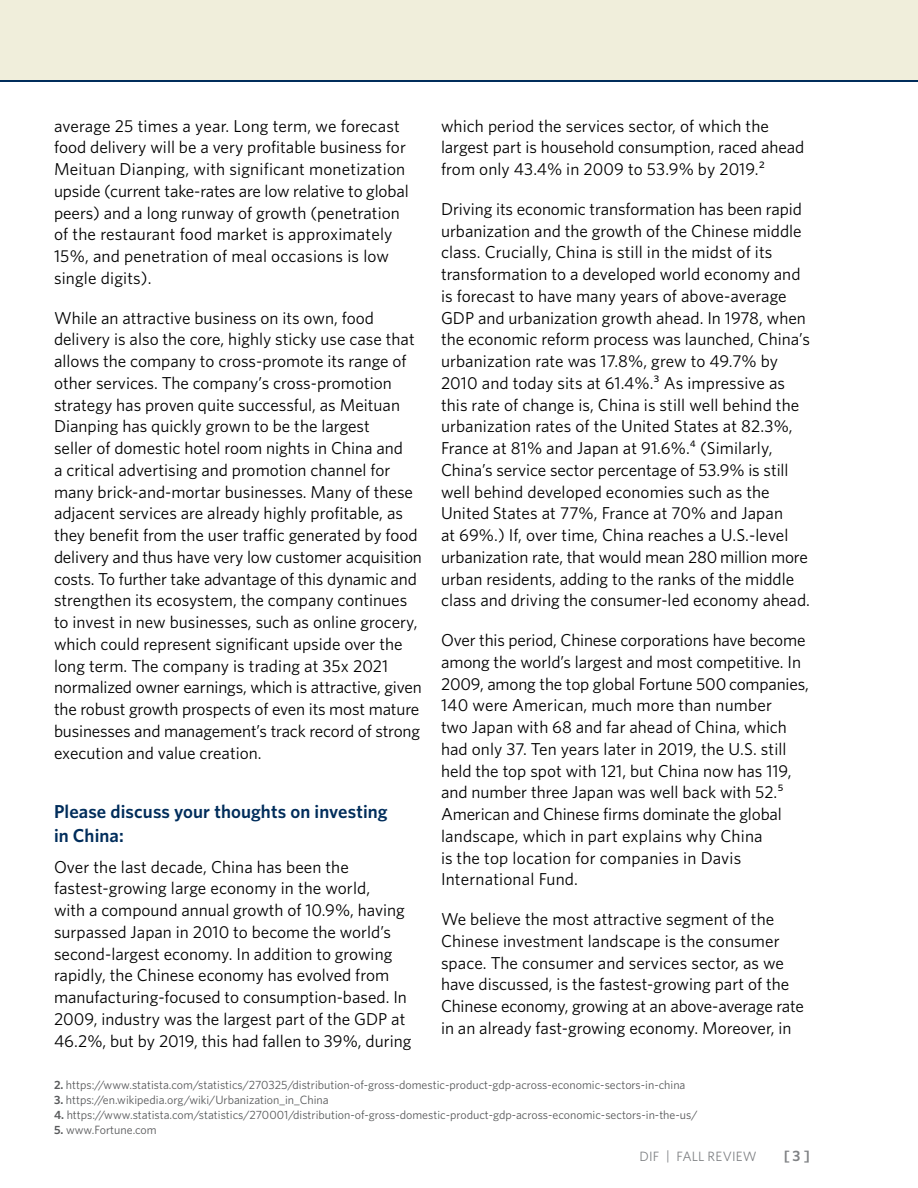
<style>
.page{position:relative;width:918px;height:1188px;background:#fff}
.page>*{position:absolute;margin:0;border:0;box-sizing:border-box;transform-origin:0 0}
.t1{font:600 18.75px/23.7px "Whitney";letter-spacing:.005em;color:#002d5b}
.Body{font:17.25px/21.8px "Whitney";color:#000}
.t2{font:600 15px "Whitney";color:#808285}
.t3{font:13.5px "Whitney";letter-spacing:.01em;color:#808285}
.Footnote_first{font:12px "Whitney";color:#58595b}
.s1{font-weight:600}
</style>
<div class="page">
<div style="left:0;top:0;width:918px;height:80px;background:#f0eedb"></div>
<hr style="left:0;top:80px;width:918px;height:2px;background:#002d5b">
<p class="Body" style="left:54px;top:114px;width:356px">average 25 times a year. Long term, we forecast food delivery will be a very profitable business for Meituan Dianping, with significant monetization upside (current take-rates are low relative to global peers) and a long runway of growth (penetration of the restaurant food market is approximately 15%, and penetration of meal occasions is low single digits).</p>
<p class="Body" style="left:54px;top:306px;width:369px">While an attractive business on its own, food delivery is also the core, highly sticky use case that allows the company to cross-promote its range of other services. The company’s cross-promotion strategy has proven quite successful, as Meituan Dianping has quickly grown to be the largest<br>seller of domestic hotel room nights in China and<br>a critical advertising and promotion channel for many brick-and-mortar businesses. Many of these adjacent services are already highly profitable, as they benefit from the user traffic generated by food delivery and thus have very low customer acquisition costs. To further take advantage of this dynamic and strengthen its ecosystem, the company continues to invest in new businesses, such as online grocery, which could represent significant upside over the long term. The company is trading at 35x 2021 normalized owner earnings, which is attractive, given the robust growth prospects of even its most mature businesses and management’s track record of strong execution and value creation.</p>
<h2 class="t1" style="left:54px;top:800px;width:335px">Please discuss your thoughts on investing in China:</h2>
<p class="Body" style="left:54px;top:855px;width:359px">Over the last decade, China has been the fastest-growing large economy in the world,<br>with a compound annual growth of 10.9%, having surpassed Japan in 2010 to become the world’s second-largest economy. In addition to growing rapidly, the Chinese economy has evolved from manufacturing-focused to consumption-based. In 2009, industry was the largest part of the GDP at 46.2%, but by 2019, this had fallen to 39%, during</p>
<p class="Body" style="left:441px;top:114px;width:365px">which period the services sector, of which the largest part is household consumption, raced ahead from only 43.4% in 2009 to 53.9% by 2019.2</p>
<p class="Body" style="left:441px;top:198px;width:370px">Driving its economic transformation has been rapid urbanization and the growth of the Chinese middle class. Crucially, China is still in the midst of its transformation to a developed world economy and is forecast to have many years of above-average GDP and urbanization growth ahead. In 1978, when the economic reform process was launched, China’s urbanization rate was 17.8%, grew to 49.7% by 2010 and today sits at 61.4%.3 As impressive as this rate of change is, China is still well behind the urbanization rates of the United States at 82.3%, France at 81% and Japan at 91.6%.4 (Similarly, China’s service sector percentage of 53.9% is still well behind developed economies such as the United States at 77%, France at 70% and Japan<br>at 69%.) If, over time, China reaches a U.S.-level urbanization rate, that would mean 280 million more urban residents, adding to the ranks of the middle class and driving the consumer-led economy ahead.</p>
<p class="Body" style="left:441px;top:629px;width:369px">Over this period, Chinese corporations have become among the world’s largest and most competitive. In 2009, among the top global Fortune 500 companies, 140 were American, much more than number<br>two Japan with 68 and far ahead of China, which had only 37. Ten years later in 2019, the U.S. still held the top spot with 121, but China now has 119, and number three Japan was well back with 52.5<br>American and Chinese firms dominate the global landscape, which in part explains why China<br>is the top location for companies in Davis International Fund.</p>
<p class="Body" style="left:441px;top:908px;width:365px">We believe the most attractive segment of the Chinese investment landscape is the consumer space. The consumer and services sector, as we have discussed, is the fastest-growing part of the Chinese economy, growing at an above-average rate in an already fast-growing economy. Moreover, in</p>
<p class="Footnote_first" style="left:54px;top:1077px;width:633px"><span class="s1">2.</span> https://www.statista.com/statistics/270325/distribution-of-gross-domestic-product-gdp-across-economic-sectors-in-china</p>
<p class="Footnote_first" style="left:54px;top:1092px;width:276px"><span class="s1">3.</span> https://en.wikipedia.org/wiki/Urbanization_in_China</p>
<p class="Footnote_first" style="left:54px;top:1107px;width:645px"><span class="s1">4.</span> https://www.statista.com/statistics/270001/distribution-of-gross-domestic-product-gdp-across-economic-sectors-in-the-us/</p>
<p class="Footnote_first" style="left:54px;top:1122px;width:104px"><span class="s1">5.</span> www.Fortune.com</p>
<p class="t3" style="left:640px;top:1147px;width:119px">DIF | FALL REVIEW</p>
<p class="t2" style="left:784px;top:1146px;width:28px">[ 3 ]</p>
</div>
